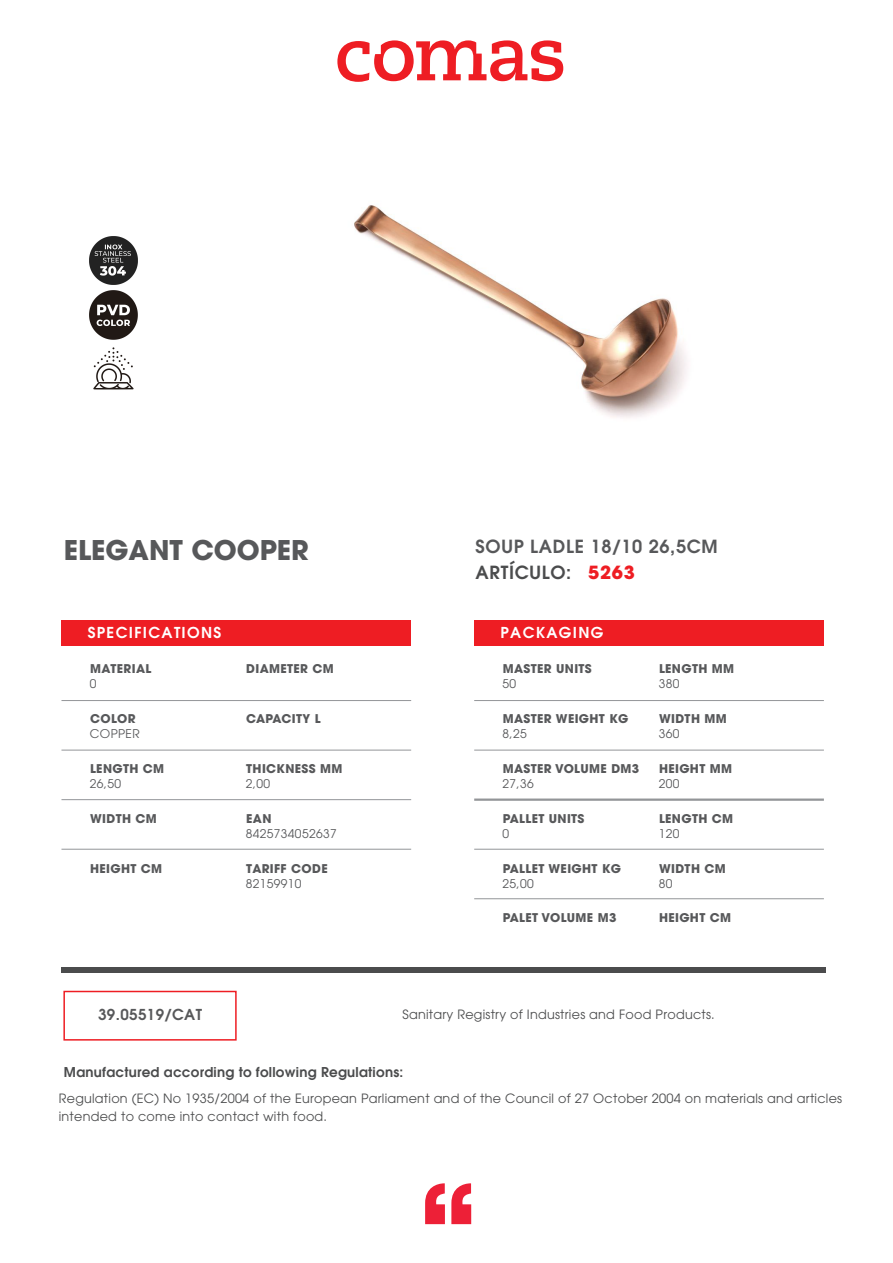
<style>
.page{position:relative;width:893px;height:1263px;background:#fff}
.page>*{position:absolute;margin:0;border:0;box-sizing:border-box;transform-origin:0 0}
.t1{font:700 27px "Avant Garde";color:#57585a}
.t2{font:600 18px/25.7px "Avant Garde";letter-spacing:.04em;color:#57585a}
.t3{font:600 15px "Avant Garde";letter-spacing:.09em;color:#fff}
.t4{font:600 15px "Avant Garde";letter-spacing:.03em;color:#57585a}
.t5{font:600 13.5px "Avant Garde";letter-spacing:.02em;color:#4b4c4d}
.t6{font:12.75px/18px "Avant Garde";letter-spacing:.02em;color:#4b4c4d}
.t7{font:700 12px "Avant Garde";letter-spacing:.03em;color:#57585a}
.t8{font:12px "Avant Garde";letter-spacing:.03em;color:#57585a}
.s1{color:#4b4c4d}
.s2{font-weight:700;color:#ee1d23}
</style>
<div class="page">
<svg style="left:425px;top:1183px;width:20px;height:41px"></svg>
<svg style="left:451px;top:1183px;width:20px;height:41px"></svg>
<svg style="left:337px;top:40px;width:226px;height:42px"></svg>
<div style="left:61px;top:620px;width:350px;height:25px;background:#ee1d23"></div>
<div style="left:61px;top:967px;width:765px;height:6px;background:#4b4c4d"></div>
<hr style="left:61px;top:700px;width:350px;height:1px;background:#939598">
<hr style="left:61px;top:750px;width:350px;height:1px;background:#939598">
<hr style="left:61px;top:799px;width:350px;height:1px;background:#939598">
<hr style="left:61px;top:849px;width:350px;height:1px;background:#939598">
<div style="left:474px;top:620px;width:350px;height:25px;background:#ee1d23"></div>
<hr style="left:474px;top:700px;width:350px;height:1px;background:#939598">
<hr style="left:474px;top:750px;width:350px;height:1px;background:#939598">
<hr style="left:474px;top:798px;width:350px;height:3px;background:#939598">
<hr style="left:474px;top:849px;width:350px;height:1px;background:#939598">
<hr style="left:474px;top:898px;width:350px;height:1px;background:#939598">
<div style="left:63px;top:991px;width:174px;height:49px;border:2px solid #ee1d23"></div>
<img style="left:89px;top:236px;width:49px;height:154px">
<img style="left:354px;top:205px;width:333px;height:213px">
<h1 class="t1" style="left:64px;top:532px;width:246px">ELEGANT COOPER</h1>
<h2 class="t2" style="left:475px;top:533px;width:244px">SOUP LADLE 18/10 26,5CM<br><span class="s1">ARTÍCULO:</span> <span class="s2">5263</span></h2>
<p class="t3" style="left:88px;top:623px;width:135px">SPECIFICATIONS</p>
<p class="t7" style="left:90px;top:661px;width:63px">MATERIAL</p>
<p class="t7" style="left:246px;top:661px;width:89px">DIAMETER CM</p>
<p class="t3" style="left:500px;top:623px;width:104px">PACKAGING</p>
<p class="t7" style="left:503px;top:661px;width:91px">MASTER UNITS</p>
<p class="t7" style="left:659px;top:661px;width:77px">LENGTH MM</p>
<p class="t8" style="left:90px;top:677px;width:8px">0</p>
<p class="t8" style="left:502px;top:677px;width:15px">50</p>
<p class="t8" style="left:659px;top:677px;width:22px">380</p>
<p class="t7" style="left:90px;top:711px;width:47px">COLOR</p>
<p class="t7" style="left:246px;top:711px;width:76px">CAPACITY L</p>
<p class="t7" style="left:503px;top:711px;width:127px">MASTER WEIGHT KG</p>
<p class="t7" style="left:659px;top:711px;width:69px">WIDTH MM</p>
<p class="t8" style="left:90px;top:727px;width:51px">COPPER</p>
<p class="t8" style="left:502px;top:727px;width:26px">8,25</p>
<p class="t8" style="left:659px;top:727px;width:22px">360</p>
<p class="t7" style="left:90px;top:761px;width:76px">LENGTH CM</p>
<p class="t7" style="left:246px;top:761px;width:98px">THICKNESS MM</p>
<p class="t7" style="left:503px;top:761px;width:138px">MASTER VOLUME DM3</p>
<p class="t7" style="left:659px;top:761px;width:75px">HEIGHT MM</p>
<p class="t8" style="left:90px;top:777px;width:33px">26,50</p>
<p class="t8" style="left:246px;top:776px;width:26px">2,00</p>
<p class="t8" style="left:246px;top:826px;width:92px">8425734052637</p>
<p class="t7" style="left:90px;top:810px;width:68px">WIDTH CM</p>
<p class="t7" style="left:246px;top:810px;width:27px">EAN</p>
<p class="t8" style="left:502px;top:777px;width:33px">27,36</p>
<p class="t8" style="left:502px;top:826px;width:8px">0</p>
<p class="t7" style="left:503px;top:810px;width:83px">PALLET UNITS</p>
<p class="t8" style="left:659px;top:777px;width:22px">200</p>
<p class="t7" style="left:659px;top:810px;width:76px">LENGTH CM</p>
<p class="t8" style="left:659px;top:826px;width:22px">120</p>
<p class="t7" style="left:90px;top:860px;width:74px">HEIGHT CM</p>
<p class="t7" style="left:246px;top:860px;width:83px">TARIFF CODE</p>
<p class="t7" style="left:503px;top:860px;width:120px">PALLET WEIGHT KG</p>
<p class="t7" style="left:659px;top:860px;width:68px">WIDTH CM</p>
<p class="t8" style="left:246px;top:876px;width:57px">82159910</p>
<p class="t8" style="left:502px;top:876px;width:33px">25,00</p>
<p class="t8" style="left:659px;top:876px;width:15px">80</p>
<p class="t7" style="left:503px;top:910px;width:115px">PALET VOLUME M3</p>
<p class="t7" style="left:659px;top:910px;width:74px">HEIGHT CM</p>
<p class="t4" style="left:98px;top:1005px;width:105px">39.05519/CAT</p>
<p class="t6" style="left:402px;top:1006px;width:314px">Sanitary Registry of Industries and Food Products.</p>
<p class="t5" style="left:64px;top:1063px;width:341px">Manufactured according to following Regulations:</p>
<p class="t6" style="left:59px;top:1090px;width:785px">Regulation (EC) No 1935/2004 of the European Parliament and of the Council of 27 October 2004 on materials and articles intended to come into contact with food.</p>
</div>
